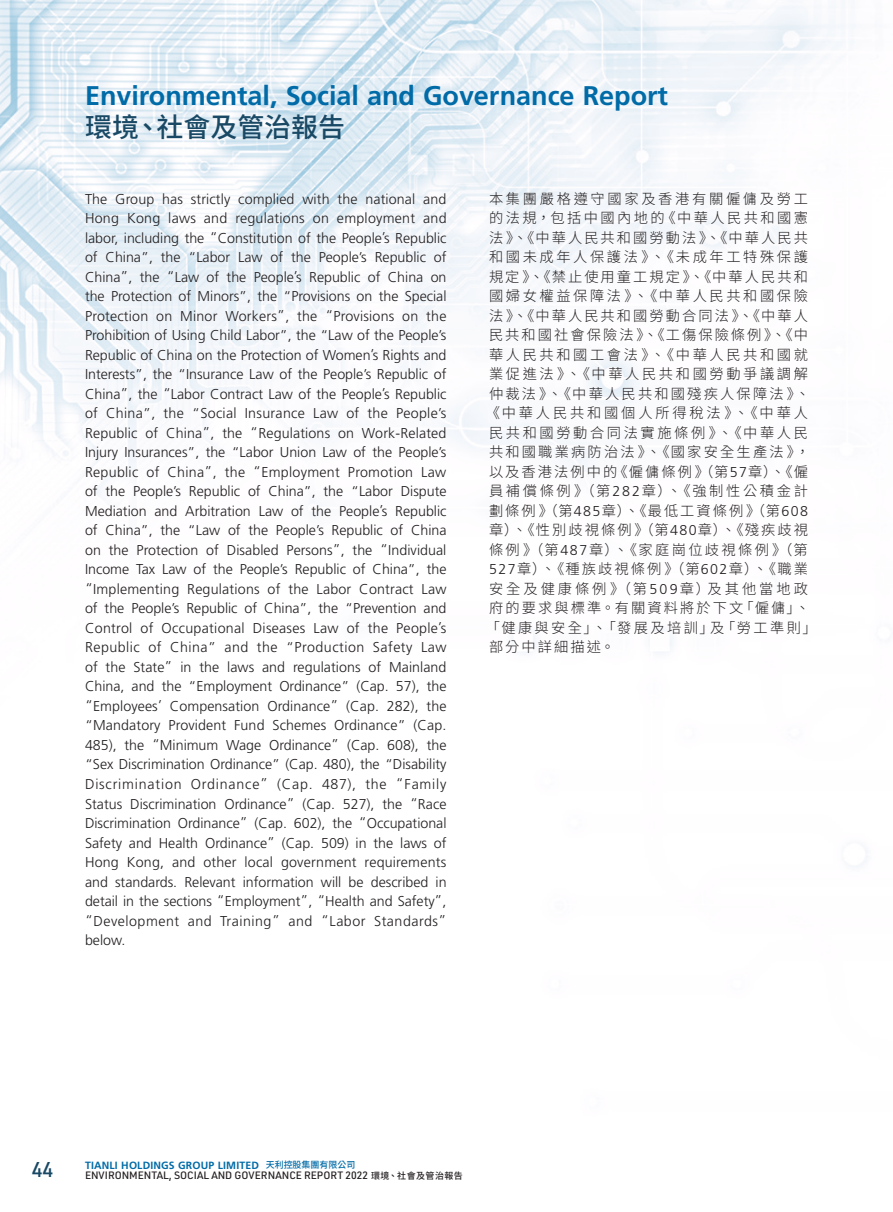
<style>
.page{position:relative;width:893px;height:1212px;background:#fff}
.page>*{position:absolute;margin:0;border:0;box-sizing:border-box;transform-origin:0 0}
.t1{font:700 27px "Frutiger LT Std";color:#006ba7}
.t2{font:500 27px "Source Han Sans TC";color:#194965}
.t3{font:500 21px "URWDIN";color:#194965}
.Body_Text{font:300 14.25px/19.5px "Frutiger LT Std";letter-spacing:.035em;color:#231f20;text-align:justify}
.C_Body_Text{font:300 14.25px/19.5px "Source Han Sans TC";letter-spacing:.165em;color:#231f20}
.t4{font:500 10.5px "URWDIN";letter-spacing:-.005em;color:#231f20}
.t5{font:700 10.5px "Frutiger LT Std";letter-spacing:.015em;color:#006ba7}
.s1{font-family:"Frutiger LT Std"}
.s2{font-family:"Source Han Sans TC";font-weight:500;font-size:9px}
.s3{font-family:"Source Han Sans TC";font-size:9px}
</style>
<div class="page">
<img style="left:0;top:0;width:868px;height:867px">
<h1 class="t1" style="left:85px;top:80px;width:584px">Environmental, Social and Governance Report</h1>
<h1 class="t2" style="left:85px;top:112px;width:262px">環境、社會及管治報告</h1>
<p class="Body_Text" style="left:85px;top:189px;width:363px">The Group has strictly complied with the national and Hong Kong laws and regulations on employment and labor, including the “Constitution of the People’s Republic of China”, the “Labor Law of the People’s Republic of China”, the “Law of the People’s Republic of China on the Protection of Minors”, the “Provisions on the Special Protection on Minor Workers”, the “Provisions on the Prohibition of Using Child Labor”, the “Law of the People’s Republic of China on the Protection of Women’s Rights and Interests”, the “Insurance Law of the People’s Republic of China”, the “Labor Contract Law of the People’s Republic of China”, the “Social Insurance Law of the People’s Republic of China”, the “Regulations on Work-Related Injury Insurances”, the “Labor Union Law of the People’s Republic of China”, the “Employment Promotion Law of the People’s Republic of China”, the “Labor Dispute Mediation and Arbitration Law of the People’s Republic of China”, the “Law of the People’s Republic of China on the Protection of Disabled Persons”, the “Individual Income Tax Law of the People’s Republic of China”, the “Implementing Regulations of the Labor Contract Law of the People’s Republic of China”, the “Prevention and Control of Occupational Diseases Law of the People’s Republic of China” and the “Production Safety Law of the State” in the laws and regulations of Mainland China, and the “Employment Ordinance” (Cap. 57), the “Employees’ Compensation Ordinance” (Cap. 282), the “Mandatory Provident Fund Schemes Ordinance” (Cap.<br>485), the “Minimum Wage Ordinance” (Cap. 608), the “Sex Discrimination Ordinance” (Cap. 480), the “Disability Discrimination Ordinance” (Cap. 487), the “Family Status Discrimination Ordinance” (Cap. 527), the “Race Discrimination Ordinance” (Cap. 602), the “Occupational Safety and Health Ordinance” (Cap. 509) in the laws of Hong Kong, and other local government requirements and standards. Relevant information will be described in detail in the sections “Employment”, “Health and Safety”, “Development and Training” and “Labor Standards” below.</p>
<p class="C_Body_Text" style="left:486px;top:189px;width:332px">本集團嚴格遵守國家及香港有關僱傭及勞工的法規，包括中國內地的《中華人民共和國憲法》、《中華人民共和國勞動法》、《中華人民共和國未成年人保護法》、《未成年工特殊保護規定》、《禁止使用童工規定》、《中華人民共和國婦女權益保障法》、《中華人民共和國保險法》、《中華人民共和國勞動合同法》、《中華人民共和國社會保險法》、《工傷保險條例》、《中華人民共和國工會法》、《中華人民共和國就業促進法》、《中華人民共和國勞動爭議調解仲裁法》、《中華人民共和國殘疾人保障法》、《中華人民共和國個人所得稅法》、《中華人民共和國勞動合同法實施條例》、《中華人民共和國職業病防治法》、《國家安全生產法》，以及香港法例中的《僱傭條例》（第<span class="s1">57</span>章）、《僱員補償條例》（第<span class="s1">282</span>章）、《強制性公積金計劃條例》（第<span class="s1">485</span>章）、《最低工資條例》（第<span class="s1">608</span>章）、《性別歧視條例》（第<span class="s1">480</span>章）、《殘疾歧視條例》（第<span class="s1">487</span>章）、《家庭崗位歧視條例》（第<br><span class="s1">527</span>章）、《種族歧視條例》（第<span class="s1">602</span>章）、《職業安全及健康條例》（第<span class="s1">509</span>章）及其他當地政府的要求與標準。有關資料將於下文「僱傭」、「健康與安全」、「發展及培訓」及「勞工準則」部分中詳細描述。</p>
<h2 class="t3" style="left:31px;top:1156px;width:24px">44</h2>
<p class="t5" style="left:85px;top:1159px;width:272px">TIANLI HOLDINGS GROUP LIMITED <span class="s2">天利控股集團有限公司</span></p>
<p class="t4" style="left:85px;top:1168px;width:379px">ENVIRONMENTAL, SOCIAL AND GOVERNANCE REPORT 2022 <span class="s3">環境、社會及管治報告</span></p>
</div>
